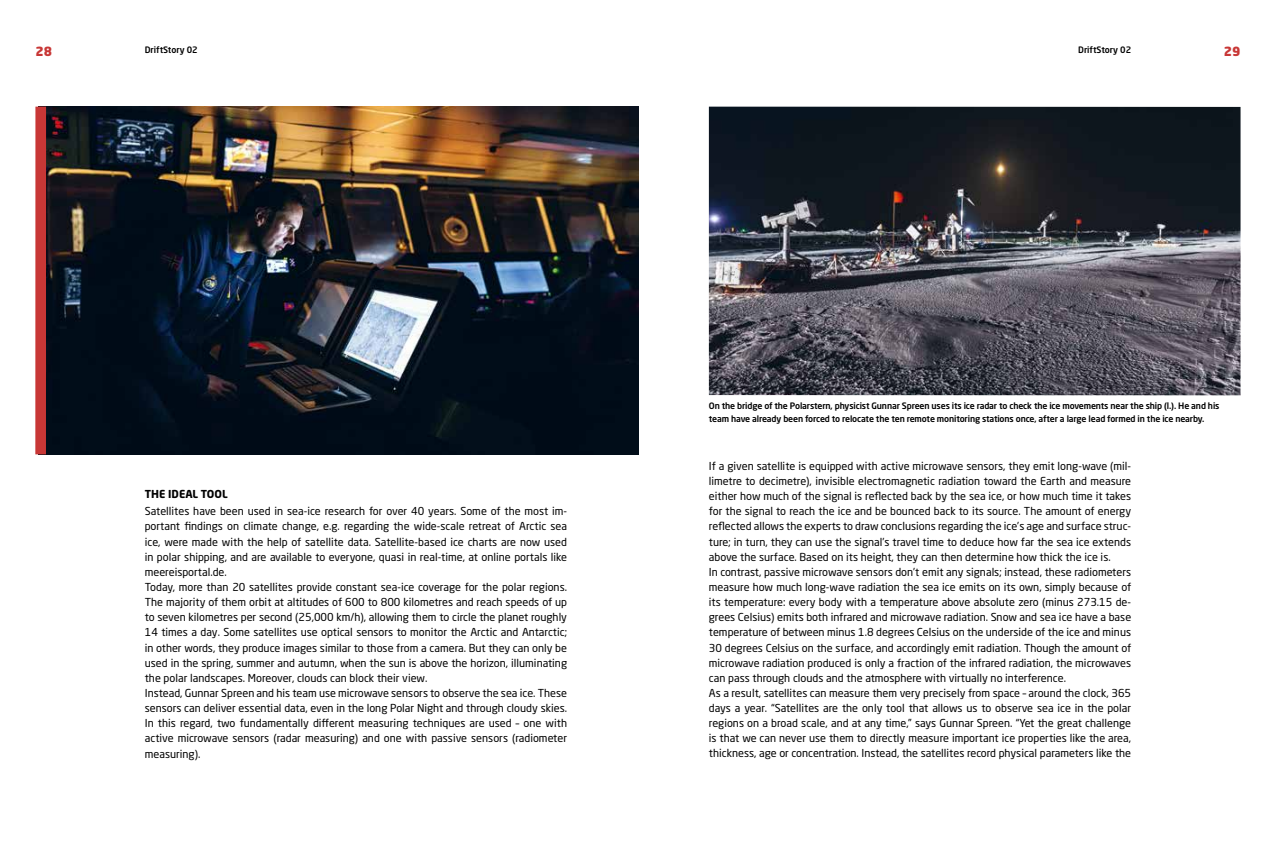
<style>
.page{position:relative;width:1276px;height:851px;background:#fff}
.page>*{position:absolute;margin:0;border:0;box-sizing:border-box;transform-origin:0 0}
.t1{font:900 12.5px "Neo Sans W1 G";color:#c83736}
.t2{font:10.88px/15.1px "Neo Sans W1 G";color:#000}
.t3{font:700 10.88px "Neo Sans W1 G";color:#000}
.t4{font:500 8.75px/12.5px "Neo Sans W1 G";letter-spacing:-.015em;color:#000}
</style>
<div class="page">
<img style="left:46px;top:107px;width:592px;height:347px">
<img style="left:709px;top:107px;width:531px;height:288px">
<div style="left:35px;top:107px;width:11px;height:347px;background:#c83736"></div>
<p class="t1" style="left:35px;top:43px;width:18px">28</p>
<p class="t4" style="left:145px;top:43px;width:55px">DriftStory 02</p>
<p class="t4" style="left:1078px;top:43px;width:55px">DriftStory 02</p>
<p class="t1" style="left:1224px;top:43px;width:18px">29</p>
<p class="t3" style="left:145px;top:486px;width:84px">THE IDEAL TOOL</p>
<p class="t2" style="left:145px;top:503px;width:424px">Satellites have been used in sea-ice research for over 40 years. Some of the most im&shy;portant findings on climate change, e.g. regarding the wide-scale retreat of Arctic sea ice, were made with the help of satellite data. Satellite-based ice charts are now used in polar shipping, and are available to everyone, quasi in real-time, at online portals like meereisportal.de.<br>Today, more than 20 satellites provide constant sea-ice coverage for the polar regions.<br>The majority of them orbit at altitudes of 600 to 800 kilometres and reach speeds of up to seven kilometres per second (25,000 km/h), allowing them to circle the planet roughly 14 times a day. Some satellites use optical sensors to monitor the Arctic and Antarctic; in other words, they produce images similar to those from a camera. But they can only be used in the spring, summer and autumn, when the sun is above the horizon, illuminating the polar landscapes. Moreover, clouds can block their view.<br>Instead, Gunnar Spreen and his team use microwave sensors to observe the sea ice. These sensors can deliver essential data, even in the long Polar Night and through cloudy skies.<br>In this regard, two fundamentally different measuring techniques are used – one with active microwave sensors (radar measuring) and one with passive sensors (radiometer measuring).</p>
<p class="t4" style="left:709px;top:399px;width:512px">On the bridge of the Polarstern, physicist Gunnar Spreen uses its ice radar to check the ice movements near the ship (l.). He and his team have already been forced to relocate the ten remote monitoring stations once, after a large lead formed in the ice nearby.</p>
<p class="t2" style="left:709px;top:458px;width:424px">If a given satellite is equipped with active microwave sensors, they emit long-wave (mil&shy;limetre to decimetre), invisible electromagnetic radiation toward the Earth and measure either how much of the signal is reflected back by the sea ice, or how much time it takes for the signal to reach the ice and be bounced back to its source. The amount of energy reflected allows the experts to draw conclusions regarding the ice’s age and surface struc&shy;ture; in turn, they can use the signal’s travel time to deduce how far the sea ice extends above the surface. Based on its height, they can then determine how thick the ice is.<br>In contrast, passive microwave sensors don’t emit any signals; instead, these radiometers measure how much long-wave radiation the sea ice emits on its own, simply because of its temperature: every body with a temperature above absolute zero (minus 273.15 de&shy;grees Celsius) emits both infrared and microwave radiation. Snow and sea ice have a base temperature of between minus 1.8 degrees Celsius on the underside of the ice and minus 30 degrees Celsius on the surface, and accordingly emit radiation. Though the amount of microwave radiation produced is only a fraction of the infrared radiation, the microwaves can pass through clouds and the atmosphere with virtually no interference.<br>As a result, satellites can measure them very precisely from space – around the clock, 365 days a year. “Satellites are the only tool that allows us to observe sea ice in the polar regions on a broad scale, and at any time,” says Gunnar Spreen. “Yet the great challenge is that we can never use them to directly measure important ice properties like the area, thickness, age or concentration. Instead, the satellites record physical parameters like the</p>
</div>
